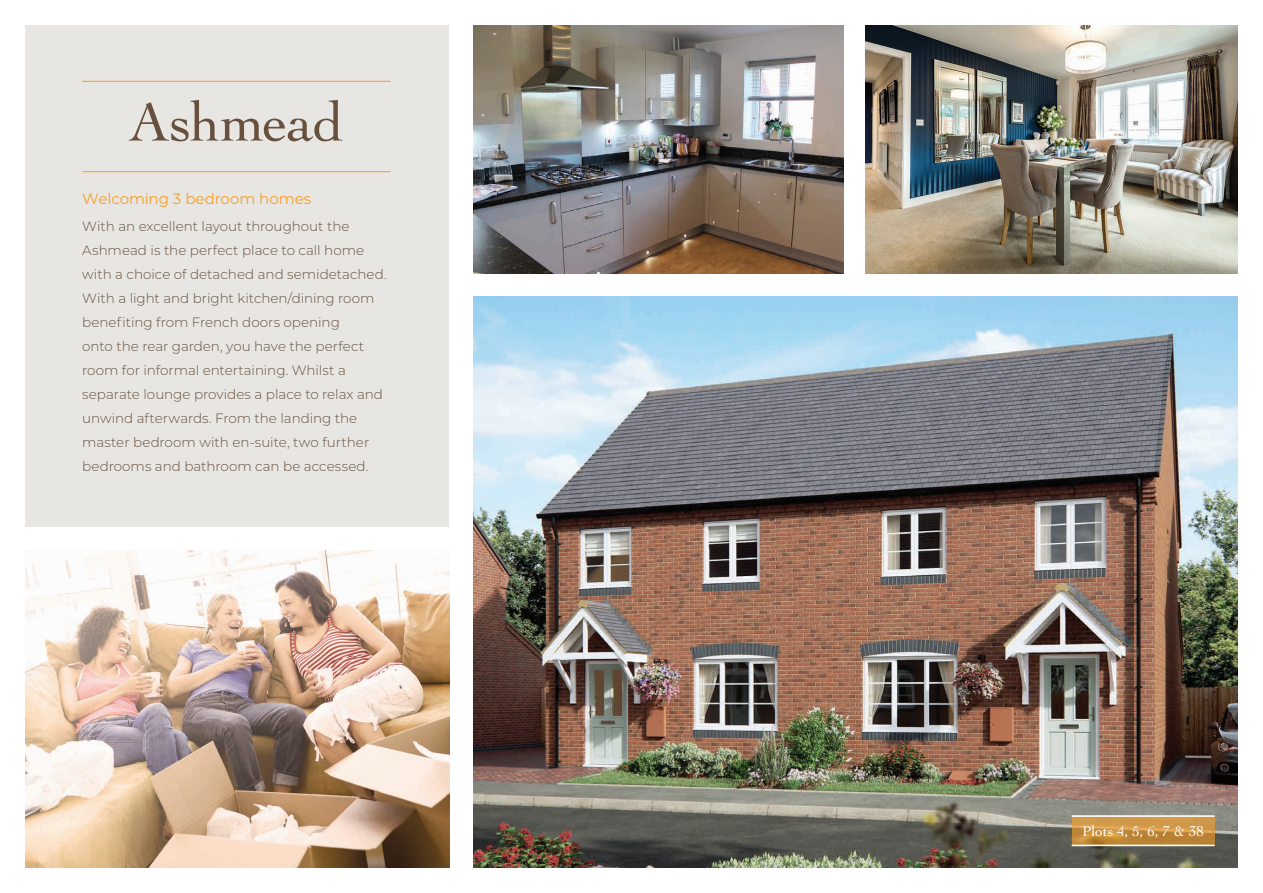
<style>
.page{position:relative;width:1263px;height:893px;background:#fff}
.page>*{position:absolute;margin:0;border:0;box-sizing:border-box;transform-origin:0 0}
.t1{font:57px "Cochin";letter-spacing:-.01em;color:#67503d}
.t2{font:15px "Montserrat";letter-spacing:-.005em;color:#f89e26}
.t3{font:15px "Cochin";letter-spacing:-.005em;color:#fff}
.t4{font:300 13.5px/24px "Montserrat";color:#67503d}
</style>
<div class="page">
<div style="left:26px;top:26px;width:423px;height:501px;background:#e8e6e3"></div>
<img style="left:473px;top:297px;width:764px;height:570px">
<svg style="left:1071px;top:817px;width:143px;height:28px;background:#c99243"></svg>
<hr style="left:1071px;top:815px;width:143px;height:2px;background:#fff">
<hr style="left:1071px;top:845px;width:143px;height:1px;background:#fff">
<hr style="left:82px;top:81px;width:308px;height:1px;background:#f89e26">
<hr style="left:82px;top:171px;width:308px;height:1px;background:#f89e26">
<img style="left:26px;top:551px;width:423px;height:316px">
<img style="left:473px;top:26px;width:370px;height:247px">
<img style="left:866px;top:26px;width:371px;height:247px">
<h1 class="t1" style="left:129px;top:83px;width:216px">Ashmead</h1>
<p class="t2" style="left:82px;top:188px;width:230px">Welcoming 3 bedroom homes</p>
<p class="t4" style="left:82px;top:214px;width:306px">With an excellent layout throughout the Ashmead is the perfect place to call home with a choice of detached and semidetached.<br>With a light and bright kitchen/dining room benefiting from French doors opening<br>onto the rear garden, you have the perfect room for informal entertaining. Whilst a separate lounge provides a place to relax and unwind afterwards. From the landing the master bedroom with en-suite, two further bedrooms and bathroom can be accessed.</p>
<p class="t3" style="left:1082px;top:821px;width:123px">Plots 4, 5, 6, 7 &amp; 38</p>
</div>
